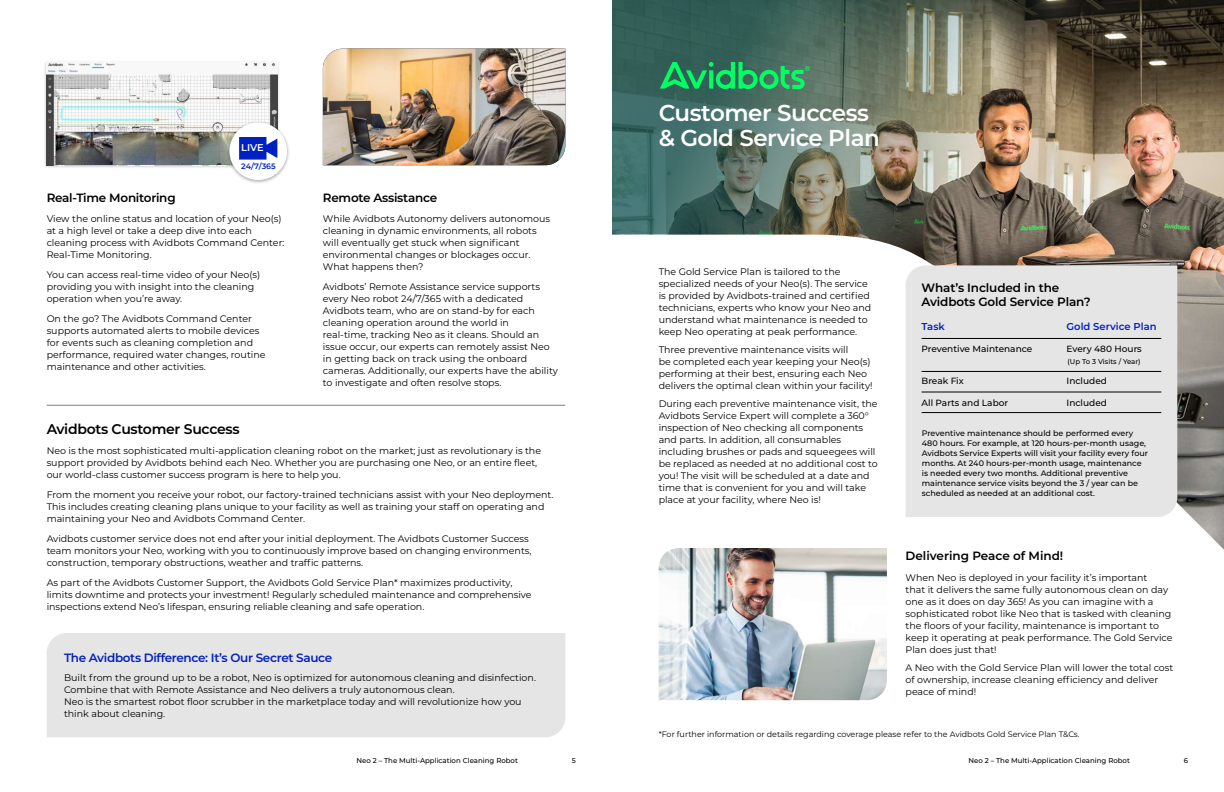
<style>
.page{position:relative;width:1224px;height:792px;background:#fff}
.page>*{position:absolute;margin:0;border:0;box-sizing:border-box;transform-origin:0 0}
.t1{font:600 23px "Montserrat";letter-spacing:-.02em;color:#fff}
.t2{font:600 14px "Montserrat";letter-spacing:-.02em;color:#000}
.t3{font:600 12px/14px "Montserrat";letter-spacing:-.01em;color:#000}
.t4{font:600 12px "Montserrat";letter-spacing:-.025em;color:#0020c2}
.t5{font:600 10px "Montserrat";color:#0020c2}
.t6{font:600 9.8px "Montserrat";color:#fff}
.t7{font:9.5px/12px "Montserrat";color:#000}
.t8{font:500 9px "Montserrat";color:#000}
.t9{font:500 8px/10px "Montserrat";color:#000}
.t10{font:8px "Montserrat";color:#000}
.t11{font:600 7.9px "Montserrat";color:#0020c2}
.t12{font:500 7px "Montserrat";color:#000}
</style>
<div class="page">
<div style="left:47px;top:633px;width:518px;height:104px;background:#e6e5e6"></div>
<hr style="left:47px;top:405px;width:518px;height:1px;background:#808080">
<img style="left:612px;top:0;width:612px;height:548px">
<hr style="left:922px;top:338px;width:239px;height:1px;background:#000">
<hr style="left:922px;top:371px;width:239px;height:1px;background:#000">
<hr style="left:922px;top:392px;width:239px;height:1px;background:#000">
<hr style="left:922px;top:412px;width:239px;height:1px;background:#000">
<svg style="left:660px;top:62px;width:150px;height:27px;background:#27a05f"></svg>
<img style="left:659px;top:548px;width:228px;height:152px">
<div style="left:44px;top:60px;width:236px;height:109px;background:#000;opacity:.25"></div>
<img style="left:47px;top:62px;width:230px;height:103px">
<div style="left:226px;top:120px;width:64px;height:64px;background:#000;opacity:.3"></div>
<div style="left:229px;top:122px;width:58px;height:58px;background:#fff;border-radius:50%"></div>
<svg style="left:239px;top:137px;width:39px;height:23px"></svg>
<img style="left:323px;top:49px;width:242px;height:116px">
<p class="t6" style="left:241px;top:141px;width:24px">LIVE</p>
<p class="t11" style="left:241px;top:161px;width:36px">24/7/365</p>
<p class="t3" style="left:47px;top:191px;width:131px">Real-Time Monitoring</p>
<p class="t7" style="left:47px;top:213px;width:239px">View the online status and location of your Neo(s) at a high level or take a deep dive into each cleaning process with Avidbots Command Center:<br>Real-Time Monitoring.</p>
<p class="t7" style="left:47px;top:269px;width:215px">You can access real-time video of your Neo(s) providing you with insight into the cleaning operation when you’re away.</p>
<p class="t7" style="left:47px;top:313px;width:220px">On the go? The Avidbots Command Center supports automated alerts to mobile devices for events such as cleaning completion and performance, required water changes, routine maintenance and other activities.</p>
<p class="t3" style="left:323px;top:191px;width:116px">Remote Assistance</p>
<p class="t7" style="left:323px;top:213px;width:229px">While Avidbots Autonomy delivers autonomous cleaning in dynamic environments, all robots will eventually get stuck when significant environmental changes or blockages occur.<br>What happens then?</p>
<p class="t7" style="left:323px;top:281px;width:237px">Avidbots’ Remote Assistance service supports every Neo robot 24/7/365 with a dedicated Avidbots team, who are on stand-by for each cleaning operation around the world in<br>real-time, tracking Neo as it cleans. Should an issue occur, our experts can remotely assist Neo in getting back on track using the onboard cameras. Additionally, our experts have the ability to investigate and often resolve stops.</p>
<h2 class="t2" style="left:47px;top:419px;width:194px">Avidbots Customer Success</h2>
<p class="t7" style="left:47px;top:444px;width:496px">Neo is the most sophisticated multi-application cleaning robot on the market; just as revolutionary is the support provided by Avidbots behind each Neo. Whether you are purchasing one Neo, or an entire fleet, our world-class customer success program is here to help you.</p>
<p class="t7" style="left:47px;top:488px;width:508px">From the moment you receive your robot, our factory-trained technicians assist with your Neo deployment.<br>This includes creating cleaning plans unique to your facility as well as training your staff on operating and maintaining your Neo and Avidbots Command Center.</p>
<p class="t7" style="left:47px;top:532px;width:486px">Avidbots customer service does not end after your initial deployment. The Avidbots Customer Success team monitors your Neo, working with you to continuously improve based on changing environments, construction, temporary obstructions, weather and traffic patterns.</p>
<p class="t7" style="left:47px;top:576px;width:487px">As part of the Avidbots Customer Support, the Avidbots Gold Service Plan* maximizes productivity, limits downtime and protects your investment! Regularly scheduled maintenance and comprehensive inspections extend Neo’s lifespan, ensuring reliable cleaning and safe operation.</p>
<p class="t4" style="left:64px;top:649px;width:270px">The Avidbots Difference: It’s Our Secret Sauce</p>
<p class="t7" style="left:64px;top:671px;width:474px">Built from the ground up to be a robot, Neo is optimized for autonomous cleaning and disinfection.<br>Combine that with Remote Assistance and Neo delivers a truly autonomous clean.<br>Neo is the smartest robot floor scrubber in the marketplace today and will revolutionize how you think about cleaning.</p>
<p class="t12" style="left:357px;top:755px;width:163px">Neo 2 – The Multi-Application Cleaning Robot</p>
<p class="t12" style="left:572px;top:755px;width:6px">5</p>
<h1 class="t1" style="left:659px;top:97px;width:212px">Customer Success</h1>
<h1 class="t1" style="left:659px;top:122px;width:223px">&amp; Gold Service Plan</h1>
<p class="t7" style="left:659px;top:265px;width:214px">The Gold Service Plan is tailored to the specialized needs of your Neo(s). The service is provided by Avidbots-trained and certified technicians, experts who know your Neo and understand what maintenance is needed to keep Neo operating at peak performance.</p>
<p class="t7" style="left:659px;top:343px;width:215px">Three preventive maintenance visits will<br>be completed each year keeping your Neo(s) performing at their best, ensuring each Neo delivers the optimal clean within your facility!</p>
<p class="t7" style="left:659px;top:397px;width:221px">During each preventive maintenance visit, the Avidbots Service Expert will complete a 360° inspection of Neo checking all components and parts. In addition, all consumables including brushes or pads and squeegees will be replaced as needed at no additional cost to you! The visit will be scheduled at a date and time that is convenient for you and will take place at your facility, where Neo is!</p>
<p class="t3" style="left:922px;top:280px;width:171px">What’s Included in the<br>Avidbots Gold Service Plan?</p>
<p class="t5" style="left:1067px;top:320px;width:91px">Gold Service Plan</p>
<p class="t8" style="left:1067px;top:343px;width:77px">Every 480 Hours</p>
<p class="t8" style="left:1067px;top:375px;width:42px">Included</p>
<p class="t8" style="left:1067px;top:397px;width:42px">Included</p>
<p class="t5" style="left:922px;top:320px;width:25px">Task</p>
<p class="t8" style="left:922px;top:343px;width:112px">Preventive Maintenance</p>
<p class="t8" style="left:922px;top:375px;width:44px">Break Fix</p>
<p class="t8" style="left:922px;top:397px;width:88px">All Parts and Labor</p>
<p class="t9" style="left:922px;top:428px;width:228px">Preventive maintenance should be performed every 480 hours. For example, at 120 hours-per-month usage, Avidbots Service Experts will visit your facility every four months. At 240 hours-per-month usage, maintenance is needed every two months. Additional preventive maintenance service visits beyond the 3 / year can be scheduled as needed at an additional cost.</p>
<p class="t12" style="left:1068px;top:357px;width:75px">(Up To 3 Visits / Year)</p>
<p class="t3" style="left:906px;top:548px;width:159px">Delivering Peace of Mind!</p>
<p class="t7" style="left:906px;top:571px;width:269px">When Neo is deployed in your facility it’s important<br>that it delivers the same fully autonomous clean on day one as it does on day 365! As you can imagine with a sophisticated robot like Neo that is tasked with cleaning the floors of your facility, maintenance is important to keep it operating at peak performance. The Gold Service Plan does just that!</p>
<p class="t7" style="left:906px;top:661px;width:269px">A Neo with the Gold Service Plan will lower the total cost of ownership, increase cleaning efficiency and deliver peace of mind!</p>
<p class="t10" style="left:659px;top:729px;width:422px">*For further information or details regarding coverage please refer to the Avidbots Gold Service Plan T&amp;Cs.</p>
<p class="t12" style="left:969px;top:755px;width:163px">Neo 2 – The Multi-Application Cleaning Robot</p>
<p class="t12" style="left:1184px;top:755px;width:6px">6</p>
</div>
